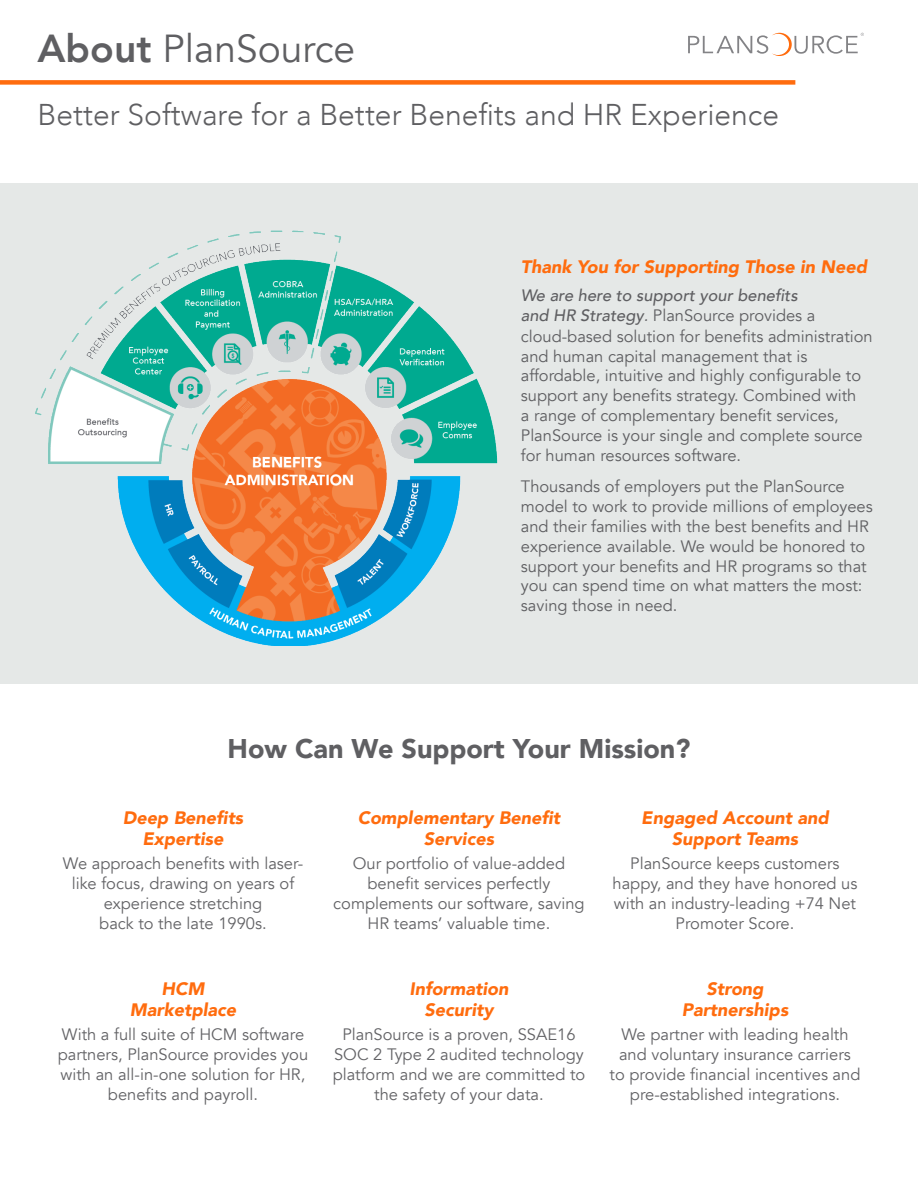
<style>
.page{position:relative;width:918px;height:1188px;background:#fff}
.page>*{position:absolute;margin:0;border:0;box-sizing:border-box;transform-origin:0 0}
.t1{font:39px "Avenir";color:#5f5f62}
.t2{font:300 30px "Avenir";color:#5f5f62}
.t3{font:900 27px "Avenir";color:#5f5f62}
.Subtitle__2_Orange{font:italic 900 18px/21.6px "Avenir";color:#ff6c0e;text-align:center}
.Body_Copy{font:16.5px/19.8px "Avenir";color:#636366;text-align:center}
.Body_Copy-2{font:16.5px/19.8px "Avenir";color:#5f5f62}
.Subtitle__2_Orange-2{font:16.5px/19.8px "Avenir";color:#636366;text-align:center}
.Body_Copy-3{font:italic 500 16.5px/19.8px "Avenir";color:#5f5f62}
.s1{font-weight:800}
.s2{font-weight:400}
.s3{font-weight:400;font-style:normal}
</style>
<div class="page">
<div style="left:0;top:183px;width:918px;height:501px;background:#e5e8e7"></div>
<div style="left:0;top:80px;width:795px;height:5px;background:#ff6c0e"></div>
<svg style="left:688px;top:33px;width:176px;height:23px"></svg>
<img style="left:35px;top:230px;width:463px;height:416px">
<p class="t1" style="left:38px;top:25px;width:319px"><span class="s1">About</span> PlanSource</p>
<p class="t2" style="left:38px;top:97px;width:743px">Better Software for a Better Benefits and HR Experience</p>
<p class="Subtitle__2_Orange" style="left:521px;top:256px;width:348px">Thank You for Supporting Those in Need</p>
<p class="Body_Copy-3" style="left:521px;top:285px;width:296px">We are here to support your benefits and HR Strategy<span class="s2">.</span> <span class="s3">PlanSource provides a</span></p>
<p class="Body_Copy-2" style="left:521px;top:327px;width:353px">cloud-based solution for benefits administration and human capital management that is affordable, intuitive and highly configurable to support any benefits strategy. Combined with<br>a range of complementary benefit services, PlanSource is your single and complete source for human resources software.</p>
<p class="Body_Copy-2" style="left:521px;top:477px;width:353px">Thousands of employers put the PlanSource model to work to provide millions of employees and their families with the best benefits and HR experience available. We would be honored to support your benefits and HR programs so that you can spend time on what matters the most: saving those in need.</p>
<p class="t3" style="left:228px;top:726px;width:464px">How Can We Support Your Mission?</p>
<p class="Subtitle__2_Orange" style="left:123px;top:806px;width:122px">Deep Benefits<br>Expertise</p>
<p class="Body_Copy" style="left:63px;top:854px;width:242px">We approach benefits with laser&shy;like focus, drawing on years of experience stretching<br>back to the late 1990s.</p>
<p class="Subtitle__2_Orange" style="left:130px;top:977px;width:108px">HCM<br>Marketplace</p>
<p class="Body_Copy" style="left:58px;top:1025px;width:252px">With a full suite of HCM software partners, PlanSource provides you with an all-in-one solution for HR, benefits and payroll.</p>
<p class="Subtitle__2_Orange" style="left:358px;top:806px;width:204px">Complementary Benefit<br>Services</p>
<p class="Body_Copy" style="left:333px;top:854px;width:253px">Our portfolio of value-added benefit services perfectly complements our software, saving<br>HR teams’ valuable time.</p>
<p class="Subtitle__2_Orange" style="left:409px;top:977px;width:101px">Information<br>Security</p>
<p class="Body_Copy" style="left:333px;top:1025px;width:254px">PlanSource is a proven, SSAE16<br>SOC 2 Type 2 audited technology platform and we are committed to the safety of your data.</p>
<p class="Subtitle__2_Orange" style="left:641px;top:806px;width:189px">Engaged Account and<br>Support Teams</p>
<p class="Subtitle__2_Orange-2" style="left:613px;top:854px;width:246px">PlanSource keeps customers happy, and they have honored us with an industry-leading +74 Net<br>Promoter Score.</p>
<p class="Subtitle__2_Orange" style="left:682px;top:977px;width:108px">Strong<br>Partnerships</p>
<p class="Body_Copy" style="left:610px;top:1025px;width:252px">We partner with leading health and voluntary insurance carriers to provide financial incentives and pre-established integrations.</p>
</div>
